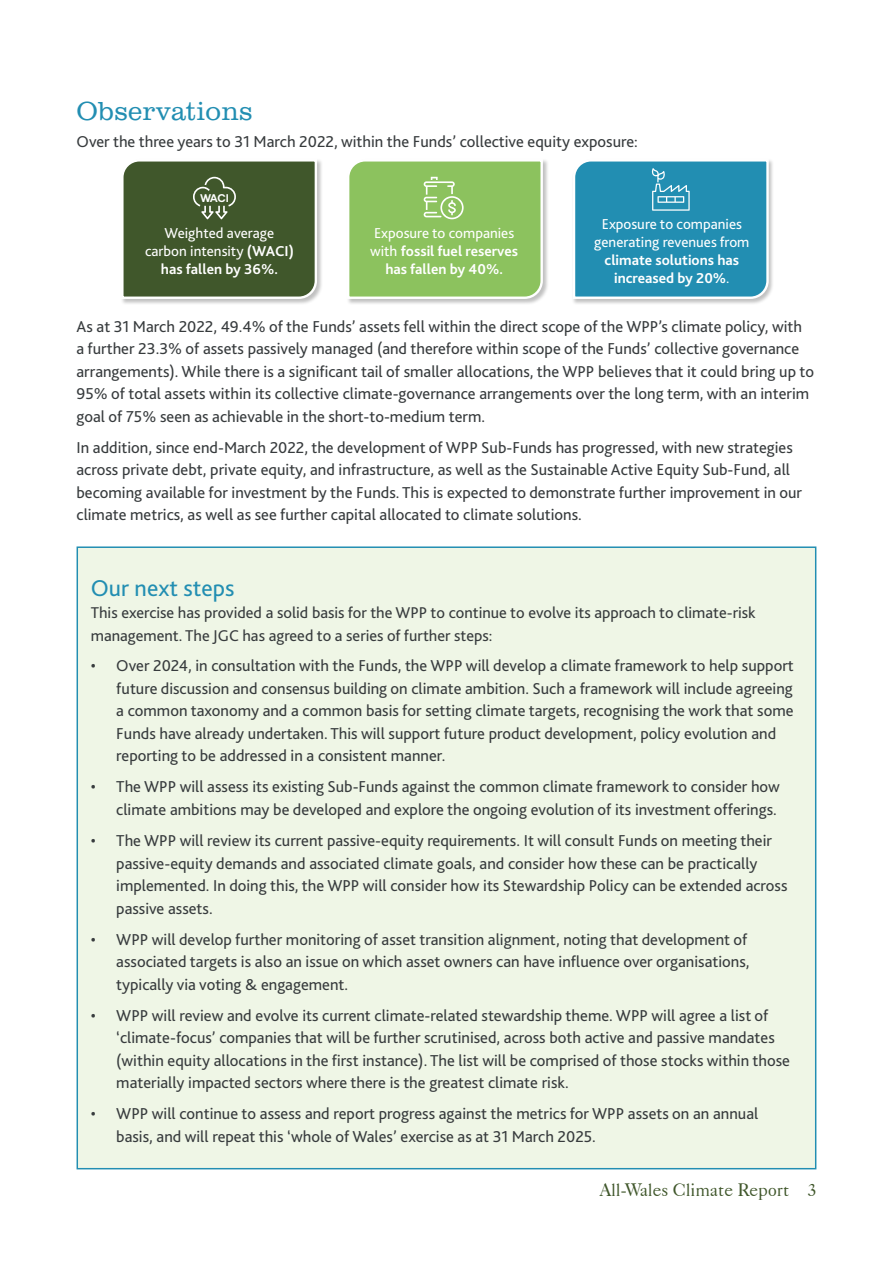
<style>
.page{position:relative;width:893px;height:1263px;background:#fff}
.page>*{position:absolute;margin:0;border:0;box-sizing:border-box;transform-origin:0 0}
.Head_1_Section_heads{font:300 27px "Clarendon URW";letter-spacing:.01em;color:#228eb2}
.H2_Subheads{font:24px "Bliss 2";color:#228eb2}
.t1{font:18px "Caslon 540 BT";color:#40572b}
.Body{font:16.5px/22.5px "Bliss 2";color:#373b3d}
.Body-2{font:16.35px/22.4px "Bliss 2";color:#373b3d}
.t2{font:15px/18px "Bliss 2";color:#fff;text-align:center}
.t3{font:700 15px/18px "Bliss 2";color:#fff;text-align:center}
.t4{font:700 11.1px "Larsseit";color:#fff}
.s1{font-weight:700}
.s2{font-weight:400}
</style>
<div class="page">
<div style="left:120px;top:158px;width:203px;height:147px;background:#000001;opacity:.25"></div>
<svg style="left:120px;top:158px;width:198px;height:142px"></svg>
<div style="left:346px;top:158px;width:203px;height:147px;background:#000001;opacity:.25"></div>
<svg style="left:346px;top:158px;width:198px;height:142px"></svg>
<div style="left:572px;top:158px;width:203px;height:147px;background:#000001;opacity:.25"></div>
<svg style="left:572px;top:158px;width:198px;height:142px"></svg>
<div style="left:77px;top:547px;width:739px;height:622px;background:#eff6e6"></div>
<p class="Head_1_Section_heads" style="left:77px;top:92px;width:178px">Observations</p>
<p class="Body" style="left:77px;top:130px;width:563px">Over the three years to 31 March 2022, within the Funds’ collective equity exposure:</p>
<p class="t4" style="left:200px;top:191px;width:30px">WACI</p>
<p class="t2" style="left:145px;top:223px;width:150px">Weighted average carbon intensity <span class="s1">(WACI) has fallen by 36%.</span></p>
<p class="t3" style="left:370px;top:223px;width:150px"><span class="s2">Exposure to companies with</span> fossil fuel reserves has fallen by 40%.</p>
<p class="t2" style="left:594px;top:215px;width:157px">Exposure to companies generating revenues from <span class="s1">climate solutions has increased by 20%</span>.</p>
<p class="Body" style="left:77px;top:314px;width:739px">As at 31 March 2022, 49.4% of the Funds’ assets fell within the direct scope of the WPP’s climate policy, with<br>a further 23.3% of assets passively managed (and therefore within scope of the Funds’ collective governance arrangements). While there is a significant tail of smaller allocations, the WPP believes that it could bring up to 95% of total assets within its collective climate-governance arrangements over the long term, with an interim goal of 75% seen as achievable in the short-to-medium term.</p>
<p class="Body" style="left:77px;top:435px;width:727px">In addition, since end-March 2022, the development of WPP Sub-Funds has progressed, with new strategies across private debt, private equity, and infrastructure, as well as the Sustainable Active Equity Sub-Fund, all becoming available for investment by the Funds. This is expected to demonstrate further improvement in our climate metrics, as well as see further capital allocated to climate solutions.</p>
<p class="H2_Subheads" style="left:91px;top:573px;width:145px">Our next steps</p>
<p class="Body-2" style="left:91px;top:601px;width:666px">This exercise has provided a solid basis for the WPP to continue to evolve its approach to climate-risk management. The JGC has agreed to a series of further steps:</p>
<p class="Body" style="left:116px;top:654px;width:679px;text-indent:-26px">• Over 2024, in consultation with the Funds, the WPP will develop a climate framework to help support future discussion and consensus building on climate ambition. Such a framework will include agreeing a common taxonomy and a common basis for setting climate targets, recognising the work that some Funds have already undertaken. This will support future product development, policy evolution and reporting to be addressed in a consistent manner.</p>
<p class="Body" style="left:91px;top:775px;width:691px;text-align:right">• The WPP will assess its existing Sub-Funds against the common climate framework to consider how climate ambitions may be developed and explore the ongoing evolution of its investment offerings.</p>
<p class="Body" style="left:116px;top:829px;width:673px;text-indent:-26px">• The WPP will review its current passive-equity requirements. It will consult Funds on meeting their passive-equity demands and associated climate goals, and consider how these can be practically implemented. In doing this, the WPP will consider how its Stewardship Policy can be extended across passive assets.</p>
<p class="Body" style="left:116px;top:927px;width:635px;text-indent:-26px">• WPP will develop further monitoring of asset transition alignment, noting that development of associated targets is also an issue on which asset owners can have influence over organisations, typically via voting &amp; engagement.</p>
<p class="Body" style="left:116px;top:1003px;width:675px;text-indent:-26px">• WPP will review and evolve its current climate-related stewardship theme. WPP will agree a list of ‘climate-focus’ companies that will be further scrutinised, across both active and passive mandates (within equity allocations in the first instance). The list will be comprised of those stocks within those materially impacted sectors where there is the greatest climate risk.</p>
<p class="Body" style="left:116px;top:1102px;width:644px;text-indent:-26px">• WPP will continue to assess and report progress against the metrics for WPP assets on an annual basis, and will repeat this ‘whole of Wales’ exercise as at 31 March 2025.</p>
<p class="t1" style="left:600px;top:1178px;width:218px">All-Wales Climate Report 3</p>
</div>
